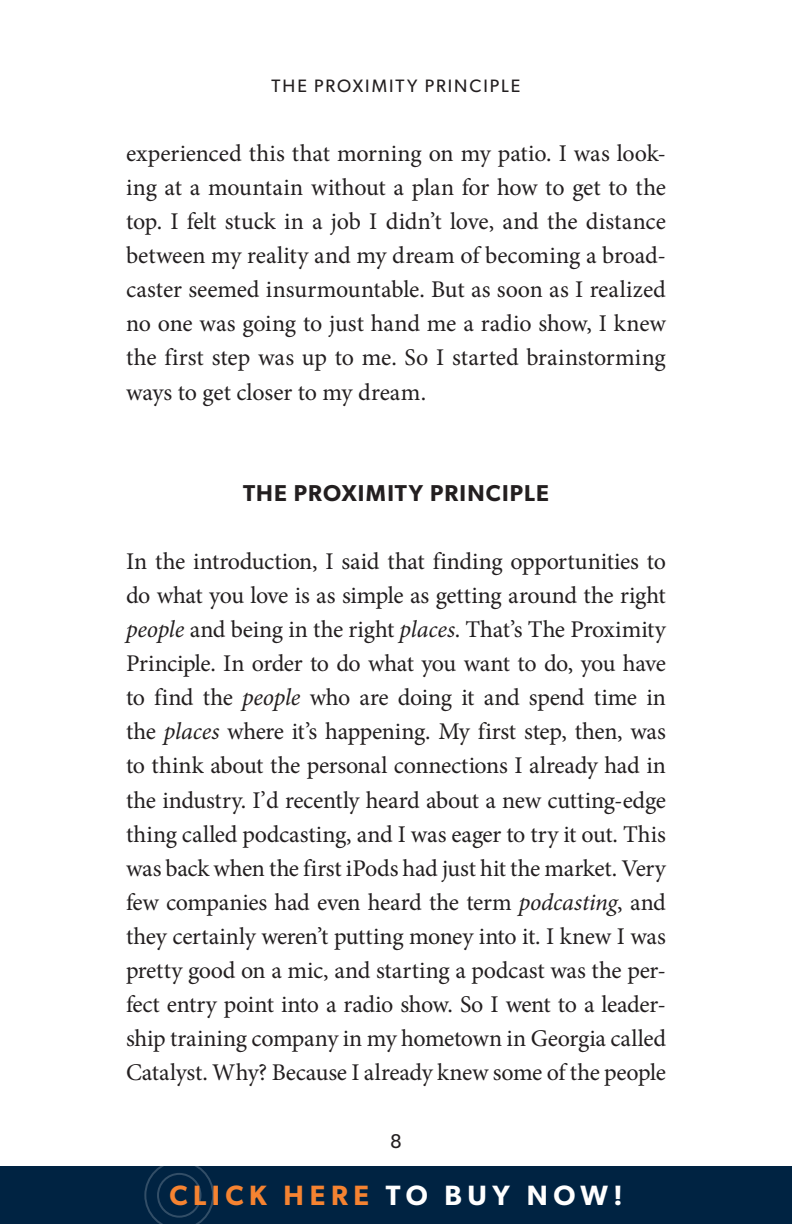
<style>
.page{position:relative;width:792px;height:1224px;background:#fff}
.page>*{position:absolute;margin:0;border:0;box-sizing:border-box;transform-origin:0 0}
.t1{font:600 28px "Gibson";letter-spacing:.2em;color:#f58331}
.t2{font:24px/34px "Minion Pro";letter-spacing:-.005em;color:#231f20;text-align:justify}
.t3{font:600 23px "Gibson";letter-spacing:.055em;color:#231f20}
.t4{font:20px "Gibson";color:#231f20}
.t5{font:18px "Gibson";letter-spacing:.11em;color:#231f20}
.s1{font-style:italic}
.s2{color:#fff}
</style>
<div class="page">
<div style="left:0;top:1166px;width:792px;height:58px;background:#002342"></div>
<svg style="left:144px;top:1166px;width:70px;height:58px"></svg>
<p class="t5" style="left:272px;top:75px;width:250px">THE PROXIMITY PRINCIPLE</p>
<p class="t2" style="left:126px;top:137px;width:542px">experienced this that morning on my patio. I was look&shy;ing at a mountain without a plan for how to get to the top. I felt stuck in a job I didn’t love, and the distance between my reality and my dream of becoming a broad&shy;caster seemed insurmountable. But as soon as I realized no one was going to just hand me a radio show, I knew the first step was up to me. So I started brainstorming ways to get closer to my dream.</p>
<p class="t3" style="left:243px;top:480px;width:307px">THE PROXIMITY PRINCIPLE</p>
<p class="t2" style="left:126px;top:545px;width:542px">In the introduction, I said that finding opportunities to do what you love is as simple as getting around the right <span class="s1">people</span> and being in the right <span class="s1">places</span>. That’s The Proximity Principle. In order to do what you want to do, you have to find the <span class="s1">people</span> who are doing it and spend time in the <span class="s1">places</span> where it’s happening. My first step, then, was to think about the personal connections I already had in the industry. I’d recently heard about a new cutting-edge thing called podcasting, and I was eager to try it out. This was back when the first iPods had just hit the market. Very few companies had even heard the term <span class="s1">podcasting</span>, and they certainly weren’t putting money into it. I knew I was pretty good on a mic, and starting a podcast was the per&shy;fect entry point into a radio show. So I went to a leader&shy;ship training company in my hometown in Georgia called Catalyst. Why? Because I already knew some of the people</p>
<p class="t4" style="left:390px;top:1129px;width:13px">8</p>
<p class="t1" style="left:169px;top:1179px;width:455px">CLICK HERE <span class="s2">TO BUY NOW!</span></p>
</div>
